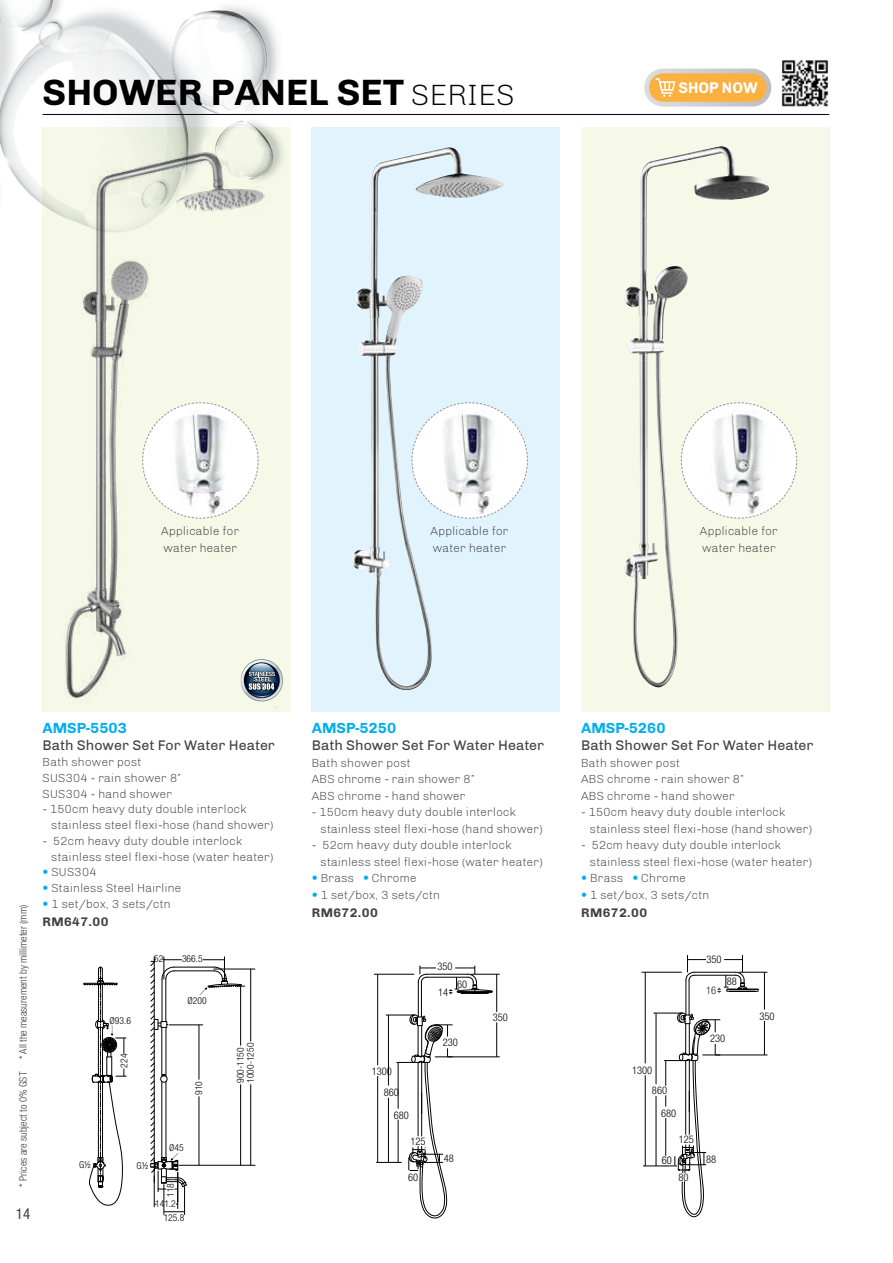
<style>
.page{position:relative;width:893px;height:1263px;background:#fff}
.page>*{position:absolute;margin:0;border:0;box-sizing:border-box;transform-origin:0 0}
.t1{font:700 37.5px "Chivo";color:#000}
.t2{font:700 15.9px "Chivo";color:#fff;scale:.95 1}
.t3{font:700 15px "Chivo";color:#00aeef}
.t4{font:condensed 15px "Helvetica Neue LT Pro";color:#414042}
.t5{font:14.25px "Chivo";color:#414042}
.t6{font:700 12.75px "Chivo";letter-spacing:.03em;color:#414042}
.t7{font:300 12px/16.5px "Chivo";color:#414042}
.t8{font:300 condensed 10.5px/21px "Helvetica Neue LT Pro";color:#000}
.t9{font:300 condensed 10.5px "Helvetica Neue LT Pro";color:#414042}
.t10{font:300 condensed 10.5px "Helvetica Neue LT Pro";color:#221f20}
.t11{font:300 condensed 9.6px/14px "Helvetica Neue LT Pro";color:#000}
.s1{font-weight:300;font-size:30px}
.s2{font-family:"Helvetica Neue LT Pro";font-stretch:condensed;color:#00aeef}
</style>
<div class="page">
<div style="left:43px;top:128px;width:248px;height:584px;background:#f6f9e8"></div>
<img style="left:65px;top:133px;width:247px;height:579px">
<div style="left:312px;top:128px;width:248px;height:584px;background:#e1f4fd"></div>
<div style="left:581px;top:128px;width:248px;height:584px;background:#f6f9e8"></div>
<hr style="left:43px;top:114px;width:786px;height:1px;background:#000">
<hr style="left:427px;top:974px;width:41px;height:1px;background:#000">
<hr style="left:427px;top:977px;width:41px;height:1px;background:#000">
<hr style="left:421px;top:982px;width:1px;height:35px;background:#000">
<hr style="left:418px;top:982px;width:1px;height:35px;background:#000">
<hr style="left:374px;top:974px;width:40px;height:1px;background:#000">
<hr style="left:377px;top:974px;width:1px;height:91px;background:#000">
<svg style="left:418px;top:966px;width:18px;height:16px"></svg>
<hr style="left:447px;top:1056px;width:53px;height:1px;background:#000">
<hr style="left:496px;top:974px;width:1px;height:38px;background:#000">
<hr style="left:496px;top:1022px;width:1px;height:35px;background:#000">
<svg style="left:376px;top:1014px;width:77px;height:205px"></svg>
<svg style="left:449px;top:966px;width:51px;height:28px"></svg>
<hr style="left:694px;top:972px;width:42px;height:1px;background:#000">
<hr style="left:694px;top:975px;width:42px;height:1px;background:#000">
<hr style="left:689px;top:980px;width:1px;height:35px;background:#000">
<hr style="left:686px;top:980px;width:1px;height:35px;background:#000">
<hr style="left:641px;top:972px;width:41px;height:1px;background:#000">
<hr style="left:645px;top:972px;width:1px;height:91px;background:#000">
<svg style="left:685px;top:955px;width:21px;height:25px"></svg>
<hr style="left:645px;top:1075px;width:1px;height:91px;background:#000">
<hr style="left:715px;top:1055px;width:52px;height:1px;background:#000">
<hr style="left:764px;top:972px;width:1px;height:37px;background:#000">
<hr style="left:764px;top:1021px;width:1px;height:34px;background:#000">
<svg style="left:717px;top:955px;width:50px;height:38px"></svg>
<svg style="left:650px;top:1012px;width:70px;height:205px"></svg>
<hr style="left:643px;top:1166px;width:34px;height:1px;background:#000">
<img style="left:352px;top:147px;width:152px;height:543px">
<svg style="left:142px;top:402px;width:117px;height:117px"></svg>
<svg style="left:411px;top:402px;width:117px;height:117px"></svg>
<hr style="left:174px;top:967px;width:40px;height:1px;background:#000">
<hr style="left:174px;top:970px;width:40px;height:1px;background:#000">
<svg style="left:84px;top:967px;width:42px;height:238px"></svg>
<svg style="left:150px;top:957px;width:37px;height:257px"></svg>
<svg style="left:200px;top:957px;width:45px;height:38px"></svg>
<hr style="left:179px;top:1165px;width:76px;height:1px;background:#000">
<hr style="left:240px;top:1085px;width:1px;height:80px;background:#000">
<hr style="left:214px;top:969px;width:41px;height:1px;background:#000">
<hr style="left:250px;top:969px;width:1px;height:72px;background:#000">
<hr style="left:169px;top:1024px;width:34px;height:1px;background:#000">
<hr style="left:199px;top:1025px;width:1px;height:54px;background:#000">
<hr style="left:199px;top:1097px;width:1px;height:68px;background:#000">
<hr style="left:250px;top:1084px;width:1px;height:81px;background:#000">
<hr style="left:240px;top:986px;width:1px;height:59px;background:#000">
<svg style="left:241px;top:659px;width:42px;height:42px"></svg>
<svg style="left:241px;top:660px;width:41px;height:41px"></svg>
<svg style="left:243px;top:662px;width:37px;height:37px"></svg>
<svg style="left:244px;top:662px;width:36px;height:36px"></svg>
<svg style="left:245px;top:663px;width:33px;height:34px"></svg>
<img style="left:624px;top:146px;width:146px;height:541px">
<svg style="left:680px;top:402px;width:117px;height:117px"></svg>
<svg style="left:644px;top:69px;width:127px;height:38px"></svg>
<img style="left:781px;top:60px;width:48px;height:47px">
<img style="left:0;top:0;width:296px;height:276px">
<h1 class="t1" style="left:43px;top:71px;width:474px">SHOWER PANEL SET <span class="s1">SERIES</span></h1>
<h2 class="t2" style="left:678px;top:79px;width:85px">SHOP NOW</h2>
<p class="t7" style="left:161px;top:523px;width:80px">Applicable for water heater</p>
<p class="t7" style="left:430px;top:523px;width:80px">Applicable for water heater</p>
<p class="t7" style="left:700px;top:523px;width:80px">Applicable for water heater</p>
<p class="t9" style="left:17px;top:1186px;width:283px;rotate:-90deg">* Prices are subject to 0% GST * All the measurement by millimeter (mm)</p>
<p class="t4" style="left:16px;top:1205px;width:16px">14</p>
<p class="t3" style="left:43px;top:719px;width:86px">AMSP-5503</p>
<p class="t5" style="left:43px;top:737px;width:234px">Bath Shower Set For Water Heater</p>
<p class="t7" style="left:43px;top:754px;width:141px;line-height:15.8px">Bath shower post<br>SUS304 - rain shower 8”<br>SUS304 - hand shower</p>
<p class="t7" style="left:51px;top:801px;width:224px;line-height:15.8px;text-indent:-9px">- 150cm heavy duty double interlock stainless steel flexi-hose (hand shower)</p>
<p class="t7" style="left:51px;top:833px;width:224px;line-height:15.8px;text-indent:-9px">- 52cm heavy duty double interlock stainless steel flexi-hose (water heater)</p>
<p class="t7" style="left:43px;top:864px;width:56px"><span class="s2">•</span> SUS304</p>
<p class="t7" style="left:43px;top:880px;width:141px"><span class="s2">•</span> Stainless Steel Hairline</p>
<p class="t7" style="left:43px;top:895px;width:130px"><span class="s2">•</span> 1 set/box, 3 sets/ctn</p>
<p class="t6" style="left:43px;top:914px;width:68px">RM647.00</p>
<p class="t11" style="left:154px;top:951px;width:11px">52</p>
<p class="t11" style="left:182px;top:951px;width:22px">366.5</p>
<p class="t11" style="left:110px;top:1014px;width:23px">Ø93.6</p>
<p class="t11" style="left:117px;top:1068px;width:15px;rotate:-90deg">224</p>
<p class="t11" style="left:188px;top:993px;width:21px">Ø200</p>
<p class="t11" style="left:192px;top:1095px;width:15px;rotate:-90deg">910</p>
<p class="t11" style="left:169px;top:1141px;width:16px">Ø45</p>
<p class="t11" style="left:163px;top:1197px;width:15px;rotate:-90deg">118</p>
<p class="t11" style="left:164px;top:1196px;width:22px;text-indent:-9px">141.2<br>125.8</p>
<p class="t11" style="left:79px;top:1157px;width:14px">G½</p>
<p class="t11" style="left:137px;top:1158px;width:14px">G½</p>
<p class="t11" style="left:235px;top:1083px;width:42px;line-height:9.9px;rotate:-90deg">900-1150<br>1000-1250</p>
<p class="t3" style="left:312px;top:719px;width:86px">AMSP-5250</p>
<p class="t5" style="left:312px;top:737px;width:234px">Bath Shower Set For Water Heater</p>
<p class="t7" style="left:312px;top:754px;width:165px">Bath shower post<br>ABS chrome - rain shower 8”<br>ABS chrome - hand shower</p>
<p class="t7" style="left:321px;top:804px;width:224px;text-indent:-9px">- 150cm heavy duty double interlock stainless steel flexi-hose (hand shower)</p>
<p class="t7" style="left:321px;top:837px;width:224px;text-indent:-9px">- 52cm heavy duty double interlock stainless steel flexi-hose (water heater)</p>
<p class="t7" style="left:312px;top:870px;width:107px"><span class="s2">•</span> Brass <span class="s2">•</span> Chrome</p>
<p class="t7" style="left:312px;top:886px;width:130px"><span class="s2">•</span> 1 set/box, 3 sets/ctn</p>
<p class="t6" style="left:312px;top:905px;width:68px">RM672.00</p>
<p class="t8" style="left:437px;top:955px;width:17px">350</p>
<p class="t8" style="left:438px;top:982px;width:12px">14</p>
<p class="t8" style="left:457px;top:973px;width:12px">60</p>
<p class="t8" style="left:384px;top:1060px;width:17px;text-indent:-12px">1300<br>860</p>
<p class="t8" style="left:394px;top:1104px;width:17px">680</p>
<p class="t8" style="left:410px;top:1130px;width:17px">125</p>
<p class="t8" style="left:408px;top:1166px;width:12px">60</p>
<p class="t8" style="left:443px;top:1032px;width:17px">230</p>
<p class="t8" style="left:444px;top:1147px;width:12px">48</p>
<p class="t8" style="left:493px;top:1006px;width:17px">350</p>
<p class="t3" style="left:581px;top:719px;width:86px">AMSP-5260</p>
<p class="t5" style="left:581px;top:737px;width:234px">Bath Shower Set For Water Heater</p>
<p class="t7" style="left:581px;top:754px;width:165px">Bath shower post<br>ABS chrome - rain shower 8”<br>ABS chrome - hand shower</p>
<p class="t7" style="left:590px;top:804px;width:224px;text-indent:-9px">- 150cm heavy duty double interlock stainless steel flexi-hose (hand shower)</p>
<p class="t7" style="left:590px;top:837px;width:224px;text-indent:-9px">- 52cm heavy duty double interlock stainless steel flexi-hose (water heater)</p>
<p class="t7" style="left:581px;top:870px;width:107px"><span class="s2">•</span> Brass <span class="s2">•</span> Chrome</p>
<p class="t7" style="left:581px;top:886px;width:130px"><span class="s2">•</span> 1 set/box, 3 sets/ctn</p>
<p class="t6" style="left:581px;top:905px;width:68px">RM672.00</p>
<p class="t8" style="left:706px;top:949px;width:17px">350</p>
<p class="t10" style="left:706px;top:984px;width:12px">16</p>
<p class="t8" style="left:727px;top:971px;width:12px">88</p>
<p class="t8" style="left:632px;top:1059px;width:22px">1300</p>
<p class="t8" style="left:652px;top:1080px;width:17px">860</p>
<p class="t8" style="left:661px;top:1102px;width:17px">680</p>
<p class="t8" style="left:679px;top:1129px;width:17px">125</p>
<p class="t8" style="left:678px;top:1166px;width:12px">80</p>
<p class="t8" style="left:662px;top:1150px;width:12px">60</p>
<p class="t8" style="left:710px;top:1027px;width:17px">230</p>
<p class="t8" style="left:706px;top:1148px;width:12px">88</p>
<p class="t8" style="left:759px;top:1005px;width:17px">350</p>
</div>
